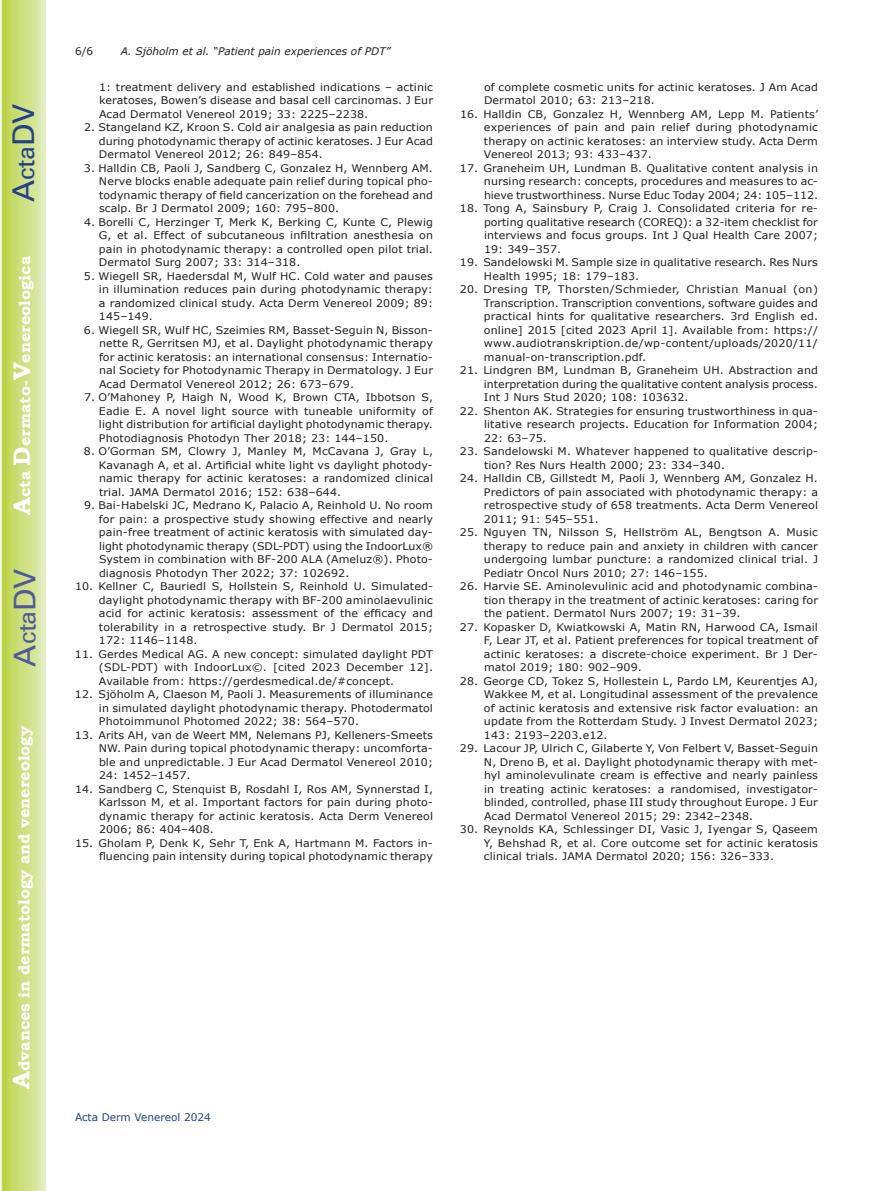
<style>
.page{position:relative;width:893px;height:1191px;background:#fff}
.page>*{position:absolute;margin:0;border:0;box-sizing:border-box;transform-origin:0 0}
.t1{font:30px "Univers";color:#4d5a9e}
.t2{font:30px "Univers";color:#253f8e}
.t3{font:700 15.75px "Bookman Old Style";color:#fff}
.t4{font:10.5px/13.5px "Verdana";letter-spacing:.01em;color:#231f20;text-align:justify;scale:1.05 1}
.t5{font:italic 10.5px "Verdana";color:#231f20}
.t6{font:10.5px "Verdana";color:#253f8e}
.t7{font:10.5px "Verdana";letter-spacing:.01em;color:#231f20}
.s1{font-size:24px}
</style>
<div class="page">
<svg style="left:1px;top:0;width:45px;height:1191px;background:#cfe084"></svg>
<h1 class="t2" style="left:6px;top:202px;width:100px;rotate:-90deg">A<span class="s1">cta</span>DV</h1>
<h2 class="t3" style="left:15px;top:515px;width:260px;rotate:-90deg"><span class="s1">A</span>cta <span class="s1">D</span>ermato-<span class="s1">V</span>enereologica</h2>
<h1 class="t1" style="left:7px;top:666px;width:100px;rotate:-90deg">A<span class="s1">cta</span>DV</h1>
<h2 class="t3" style="left:15px;top:1088px;width:364px;rotate:-90deg"><span class="s1">A</span>dvances in dermatology and venereology</h2>
<p class="t7" style="left:75px;top:44px;width:20px">6/6</p>
<p class="t5" style="left:121px;top:44px;width:271px">A. Sjöholm et al. “Patient pain experiences of PDT”</p>
<p class="t4" style="left:99px;top:80px;width:320px">1: treatment delivery and established indications – actinic keratoses, Bowen’s disease and basal cell carcinomas. J Eur Acad Dermatol Venereol 2019; 33: 2225–2238.</p>
<p class="t4" style="left:99px;top:121px;width:320px;text-indent:-15px">2. Stangeland KZ, Kroon S. Cold air analgesia as pain reduction during photodynamic therapy of actinic keratoses. J Eur Acad Dermatol Venereol 2012; 26: 849–854.</p>
<p class="t4" style="left:99px;top:161px;width:320px;text-indent:-15px">3. Halldin CB, Paoli J, Sandberg C, Gonzalez H, Wennberg AM.<br>Nerve blocks enable adequate pain relief during topical pho&shy;todynamic therapy of field cancerization on the forehead and scalp. Br J Dermatol 2009; 160: 795–800.</p>
<p class="t4" style="left:99px;top:215px;width:320px;text-indent:-15px">4. Borelli C, Herzinger T, Merk K, Berking C, Kunte C, Plewig G, et al. Effect of subcutaneous infiltration anesthesia on pain in photodynamic therapy: a controlled open pilot trial.<br>Dermatol Surg 2007; 33: 314–318.</p>
<p class="t4" style="left:99px;top:269px;width:320px;text-indent:-15px">5. Wiegell SR, Haedersdal M, Wulf HC. Cold water and pauses in illumination reduces pain during photodynamic therapy: a randomized clinical study. Acta Derm Venereol 2009; 89:<br>145–149.</p>
<p class="t4" style="left:99px;top:323px;width:320px;text-indent:-15px">6. Wiegell SR, Wulf HC, Szeimies RM, Basset-Seguin N, Bisson&shy;nette R, Gerritsen MJ, et al. Daylight photodynamic therapy for actinic keratosis: an international consensus: Internatio&shy;nal Society for Photodynamic Therapy in Dermatology. J Eur Acad Dermatol Venereol 2012; 26: 673–679.</p>
<p class="t4" style="left:99px;top:391px;width:320px;text-indent:-15px">7. O’Mahoney P, Haigh N, Wood K, Brown CTA, Ibbotson S, Eadie E. A novel light source with tuneable uniformity of light distribution for artificial daylight photodynamic therapy.<br>Photodiagnosis Photodyn Ther 2018; 23: 144–150.</p>
<p class="t4" style="left:99px;top:445px;width:320px;text-indent:-15px">8. O’Gorman SM, Clowry J, Manley M, McCavana J, Gray L, Kavanagh A, et al. Artificial white light vs daylight photody&shy;namic therapy for actinic keratoses: a randomized clinical trial. JAMA Dermatol 2016; 152: 638–644.</p>
<p class="t4" style="left:99px;top:499px;width:320px;text-indent:-15px">9. Bai-Habelski JC, Medrano K, Palacio A, Reinhold U. No room for pain: a prospective study showing effective and nearly pain-free treatment of actinic keratosis with simulated day&shy;light photodynamic therapy (SDL-PDT) using the IndoorLux® System in combination with BF-200 ALA (Ameluz®). Photo&shy;diagnosis Photodyn Ther 2022; 37: 102692.</p>
<p class="t4" style="left:99px;top:580px;width:320px;text-indent:-24px">10. Kellner C, Bauriedl S, Hollstein S, Reinhold U. Simulated&shy;daylight photodynamic therapy with BF-200 aminolaevulinic acid for actinic keratosis: assessment of the efficacy and tolerability in a retrospective study. Br J Dermatol 2015; 172: 1146–1148.</p>
<p class="t4" style="left:99px;top:647px;width:320px;text-indent:-24px">11. Gerdes Medical AG. A new concept: simulated daylight PDT (SDL-PDT) with IndoorLux©. [cited 2023 December 12].<br>Available from: https://gerdesmedical.de/#concept.</p>
<p class="t4" style="left:99px;top:688px;width:320px;text-indent:-24px">12. Sjöholm A, Claeson M, Paoli J. Measurements of illuminance in simulated daylight photodynamic therapy. Photodermatol Photoimmunol Photomed 2022; 38: 564–570.</p>
<p class="t4" style="left:99px;top:728px;width:320px;text-indent:-24px">13. Arits AH, van de Weert MM, Nelemans PJ, Kelleners-Smeets NW. Pain during topical photodynamic therapy: uncomforta&shy;ble and unpredictable. J Eur Acad Dermatol Venereol 2010; 24: 1452–1457.</p>
<p class="t4" style="left:99px;top:782px;width:320px;text-indent:-24px">14. Sandberg C, Stenquist B, Rosdahl I, Ros AM, Synnerstad I, Karlsson M, et al. Important factors for pain during photo&shy;dynamic therapy for actinic keratosis. Acta Derm Venereol 2006; 86: 404–408.</p>
<p class="t4" style="left:75px;top:836px;width:342px;text-align:right">15. Gholam P, Denk K, Sehr T, Enk A, Hartmann M. Factors in&shy;fluencing pain intensity during topical photodynamic therapy</p>
<p class="t4" style="left:484px;top:80px;width:320px">of complete cosmetic units for actinic keratoses. J Am Acad<br>Dermatol 2010; 63: 213–218.</p>
<p class="t4" style="left:484px;top:107px;width:320px;text-indent:-24px">16. Halldin CB, Gonzalez H, Wennberg AM, Lepp M. Patients’ experiences of pain and pain relief during photodynamic therapy on actinic keratoses: an interview study. Acta Derm Venereol 2013; 93: 433–437.</p>
<p class="t4" style="left:484px;top:161px;width:320px;text-indent:-24px">17. Graneheim UH, Lundman B. Qualitative content analysis in nursing research: concepts, procedures and measures to ac&shy;hieve trustworthiness. Nurse Educ Today 2004; 24: 105–112.</p>
<p class="t4" style="left:484px;top:202px;width:320px;text-indent:-24px">18. Tong A, Sainsbury P, Craig J. Consolidated criteria for re&shy;porting qualitative research (COREQ): a 32-item checklist for interviews and focus groups. Int J Qual Health Care 2007; 19: 349–357.</p>
<p class="t4" style="left:484px;top:256px;width:320px;text-indent:-24px">19. Sandelowski M. Sample size in qualitative research. Res Nurs<br>Health 1995; 18: 179–183.</p>
<p class="t4" style="left:484px;top:283px;width:320px;text-indent:-24px">20. Dresing TP, Thorsten/Schmieder, Christian Manual (on)<br>Transcription. Transcription conventions, software guides and practical hints for qualitative researchers. 3rd English ed. online] 2015 [cited 2023 April 1]. Available from: https:// www.audiotranskription.de/wp-content/uploads/2020/11/ manual-on-transcription.pdf.</p>
<p class="t4" style="left:484px;top:364px;width:320px;text-indent:-24px">21. Lindgren BM, Lundman B, Graneheim UH. Abstraction and interpretation during the qualitative content analysis process.<br>Int J Nurs Stud 2020; 108: 103632.</p>
<p class="t4" style="left:484px;top:404px;width:320px;text-indent:-24px">22. Shenton AK. Strategies for ensuring trustworthiness in qua&shy;litative research projects. Education for Information 2004; 22: 63–75.</p>
<p class="t4" style="left:484px;top:445px;width:320px;text-indent:-24px">23. Sandelowski M. Whatever happened to qualitative descrip&shy;tion? Res Nurs Health 2000; 23: 334–340.</p>
<p class="t4" style="left:484px;top:472px;width:320px;text-indent:-24px">24. Halldin CB, Gillstedt M, Paoli J, Wennberg AM, Gonzalez H.<br>Predictors of pain associated with photodynamic therapy: a retrospective study of 658 treatments. Acta Derm Venereol 2011; 91: 545–551.</p>
<p class="t4" style="left:484px;top:526px;width:320px;text-indent:-24px">25. Nguyen TN, Nilsson S, Hellström AL, Bengtson A. Music therapy to reduce pain and anxiety in children with cancer undergoing lumbar puncture: a randomized clinical trial. J Pediatr Oncol Nurs 2010; 27: 146–155.</p>
<p class="t4" style="left:484px;top:580px;width:320px;text-indent:-24px">26. Harvie SE. Aminolevulinic acid and photodynamic combina&shy;tion therapy in the treatment of actinic keratoses: caring for the patient. Dermatol Nurs 2007; 19: 31–39.</p>
<p class="t4" style="left:484px;top:620px;width:320px;text-indent:-24px">27. Kopasker D, Kwiatkowski A, Matin RN, Harwood CA, Ismail F, Lear JT, et al. Patient preferences for topical treatment of actinic keratoses: a discrete-choice experiment. Br J Der&shy;matol 2019; 180: 902–909.</p>
<p class="t4" style="left:484px;top:674px;width:320px;text-indent:-24px">28. George CD, Tokez S, Hollestein L, Pardo LM, Keurentjes AJ, Wakkee M, et al. Longitudinal assessment of the prevalence of actinic keratosis and extensive risk factor evaluation: an update from the Rotterdam Study. J Invest Dermatol 2023; 143: 2193–2203.e12.</p>
<p class="t4" style="left:484px;top:742px;width:320px;text-indent:-24px">29. Lacour JP, Ulrich C, Gilaberte Y, Von Felbert V, Basset-Seguin N, Dreno B, et al. Daylight photodynamic therapy with met&shy;hyl aminolevulinate cream is effective and nearly painless in treating actinic keratoses: a randomised, investigator&shy;blinded, controlled, phase III study throughout Europe. J Eur Acad Dermatol Venereol 2015; 29: 2342–2348.</p>
<p class="t4" style="left:484px;top:823px;width:320px;text-indent:-24px">30. Reynolds KA, Schlessinger DI, Vasic J, Iyengar S, Qaseem Y, Behshad R, et al. Core outcome set for actinic keratosis clinical trials. JAMA Dermatol 2020; 156: 326–333.</p>
<p class="t6" style="left:75px;top:1110px;width:137px">Acta Derm Venereol 2024</p>
</div>
